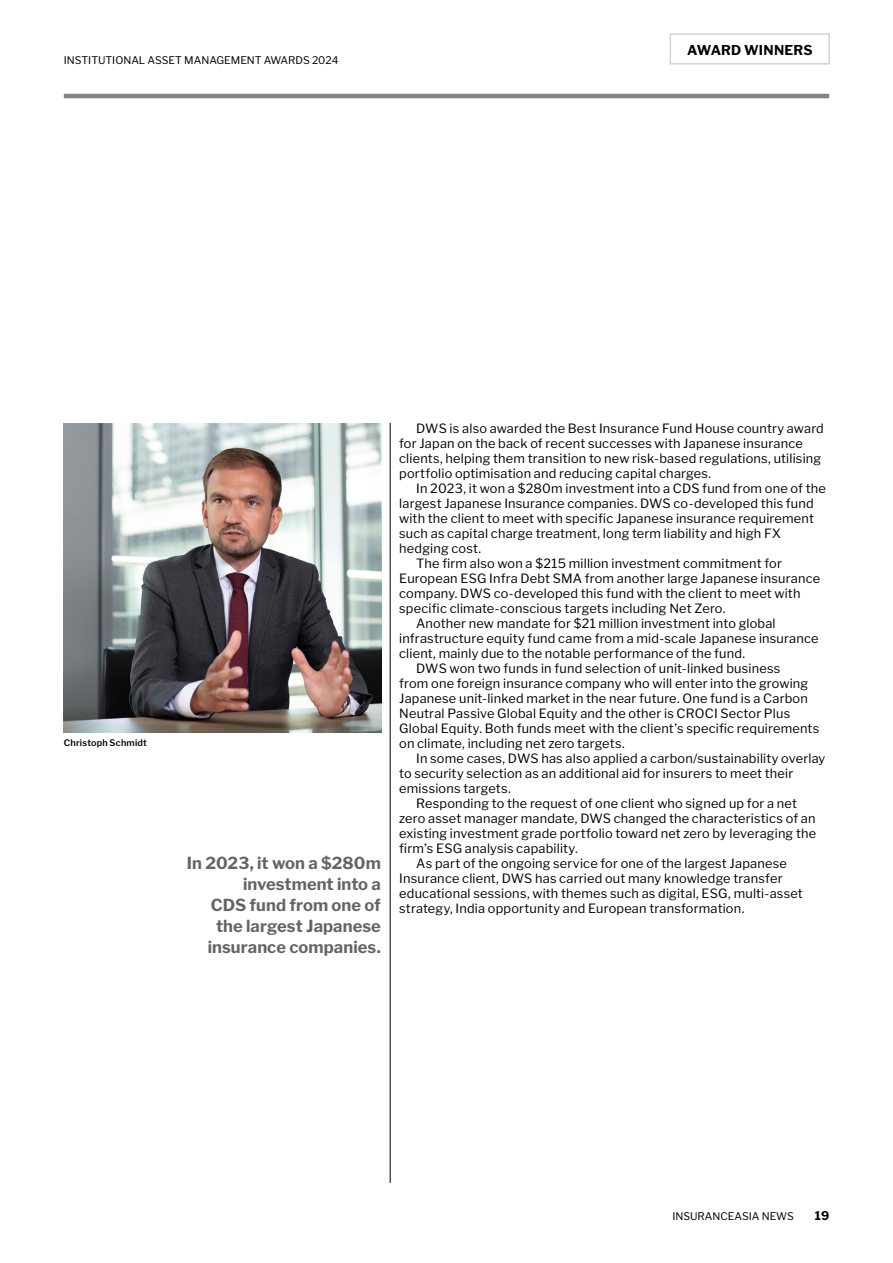
<style>
.page{position:relative;width:893px;height:1263px;background:#fff}
.page>*{position:absolute;margin:0;border:0;box-sizing:border-box;transform-origin:0 0}
.t1{font:700 16.5px/21px "Libre Franklin";letter-spacing:.005em;color:#636466;text-align:right}
.t2{font:700 13.5px "Libre Franklin";letter-spacing:.01em;color:#000}
.t3{font:12.75px/15px "Libre Franklin";letter-spacing:.015em;color:#000}
.t4{font:700 12px "Libre Franklin";color:#000}
.t5{font:10.5px "Libre Franklin";color:#000}
.t6{font:600 9px "Libre Franklin";letter-spacing:.025em;color:#000}
</style>
<div class="page">
<div style="left:670px;top:33px;width:160px;height:32px;border:2px solid #d1d3d4"></div>
<img style="left:64px;top:424px;width:318px;height:309px">
<hr style="left:390px;top:423px;width:1px;height:760px;background:#000">
<hr style="left:64px;top:94px;width:765px;height:4px;background:#808285">
<p class="t5" style="left:64px;top:54px;width:276px">INSTITUTIONAL ASSET MANAGEMENT AWARDS 2024</p>
<p class="t2" style="left:687px;top:42px;width:127px">AWARD WINNERS</p>
<p class="t6" style="left:64px;top:737px;width:85px">Christoph Schmidt</p>
<p class="t1" style="left:187px;top:852px;width:195px">In 2023, it won a $280m investment into a<br>CDS fund from one of the largest Japanese insurance companies.</p>
<p class="t3" style="left:399px;top:421px;width:426px;text-indent:17px">DWS is also awarded the Best Insurance Fund House country award for Japan on the back of recent successes with Japanese insurance clients, helping them transition to new risk-based regulations, utilising portfolio optimisation and reducing capital charges.</p>
<p class="t3" style="left:416px;top:481px;width:411px">In 2023, it won a $280m investment into a CDS fund from one of the</p>
<p class="t3" style="left:399px;top:496px;width:416px">largest Japanese Insurance companies. DWS co-developed this fund</p>
<p class="t3" style="left:399px;top:511px;width:416px">with the client to meet with specific Japanese insurance requirement</p>
<p class="t3" style="left:399px;top:526px;width:383px">such as capital charge treatment, long term liability and high FX</p>
<p class="t3" style="left:399px;top:541px;width:83px">hedging cost.</p>
<p class="t3" style="left:416px;top:556px;width:367px">The firm also won a $215 million investment commitment for</p>
<p class="t3" style="left:399px;top:571px;width:422px">European ESG Infra Debt SMA from another large Japanese insurance</p>
<p class="t3" style="left:399px;top:586px;width:403px">company. DWS co-developed this fund with the client to meet with</p>
<p class="t3" style="left:399px;top:601px;width:328px">specific climate-conscious targets including Net Zero.</p>
<p class="t3" style="left:416px;top:616px;width:361px">Another new mandate for $21 million investment into global</p>
<p class="t3" style="left:399px;top:631px;width:421px">infrastructure equity fund came from a mid-scale Japanese insurance</p>
<p class="t3" style="left:399px;top:646px;width:347px">client, mainly due to the notable performance of the fund.</p>
<p class="t3" style="left:416px;top:661px;width:366px">DWS won two funds in fund selection of unit-linked business</p>
<p class="t3" style="left:399px;top:676px;width:411px">from one foreign insurance company who will enter into the growing</p>
<p class="t3" style="left:399px;top:691px;width:410px">Japanese unit-linked market in the near future. One fund is a Carbon</p>
<p class="t3" style="left:399px;top:706px;width:393px">Neutral Passive Global Equity and the other is CROCI Sector Plus</p>
<p class="t3" style="left:399px;top:721px;width:422px">Global Equity. Both funds meet with the client’s specific requirements</p>
<p class="t3" style="left:399px;top:736px;width:227px">on climate, including net zero targets.</p>
<p class="t3" style="left:416px;top:751px;width:411px">In some cases, DWS has also applied a carbon/sustainability overlay</p>
<p class="t3" style="left:399px;top:766px;width:396px">to security selection as an additional aid for insurers to meet their</p>
<p class="t3" style="left:399px;top:781px;width:113px">emissions targets.</p>
<p class="t3" style="left:416px;top:796px;width:382px">Responding to the request of one client who signed up for a net</p>
<p class="t3" style="left:399px;top:811px;width:418px">zero asset manager mandate, DWS changed the characteristics of an</p>
<p class="t3" style="left:399px;top:825px;width:418px">existing investment grade portfolio toward net zero by leveraging the</p>
<p class="t3" style="left:399px;top:840px;width:180px">firm’s ESG analysis capability.</p>
<p class="t3" style="left:416px;top:855px;width:372px">As part of the ongoing service for one of the largest Japanese</p>
<p class="t3" style="left:399px;top:870px;width:385px">Insurance client, DWS has carried out many knowledge transfer</p>
<p class="t3" style="left:399px;top:885px;width:405px">educational sessions, with themes such as digital, ESG, multi-asset</p>
<p class="t3" style="left:399px;top:900px;width:347px">strategy, India opportunity and European transformation.</p>
<p class="t5" style="left:672px;top:1210px;width:123px">INSURANCEASIA NEWS</p>
<p class="t4" style="left:815px;top:1209px;width:16px">19</p>
</div>
